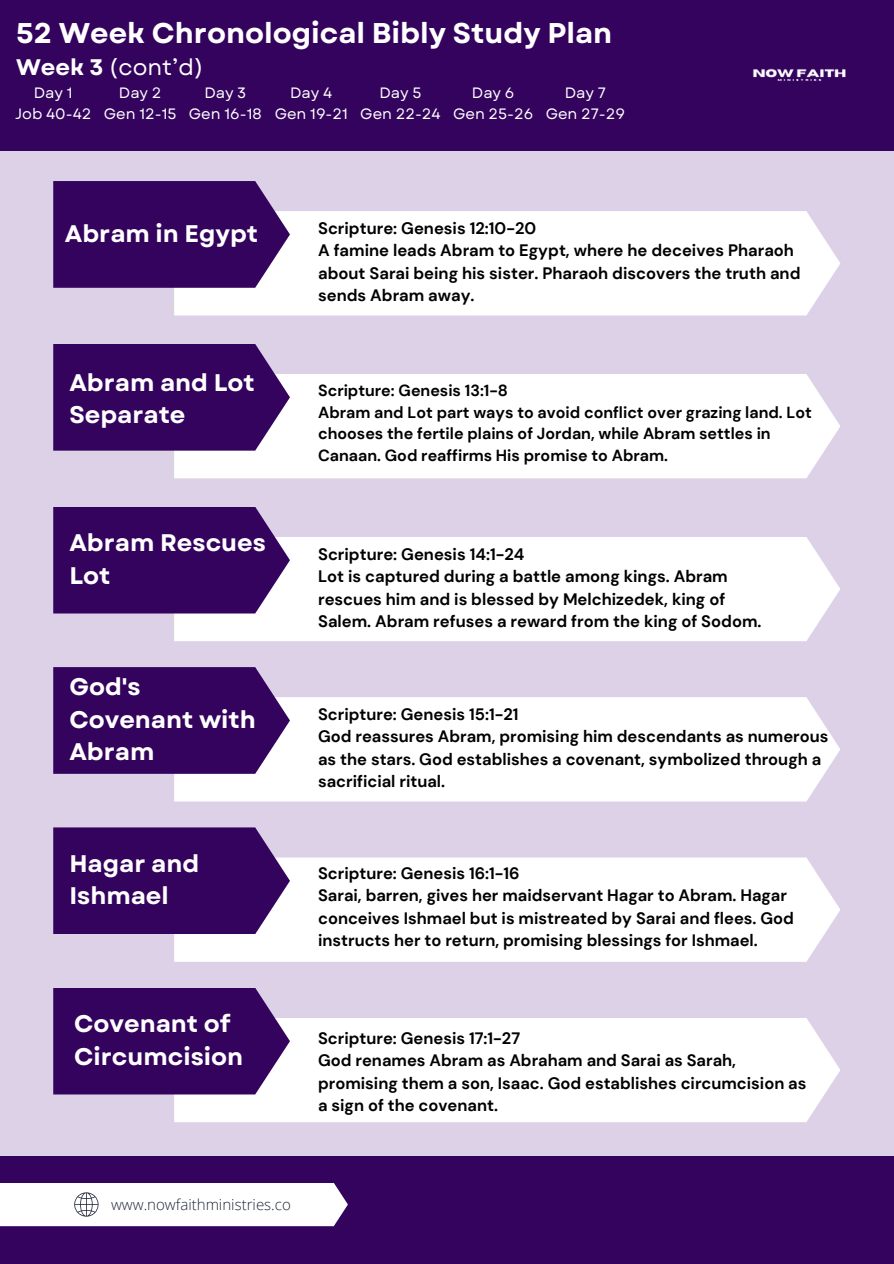
<style>
.page{position:relative;width:894px;height:1264px;background:#fff}
.page>*{position:absolute;margin:0;border:0;box-sizing:border-box;transform-origin:0 0}
.t1{font:700 28.5px "Garet";color:#fff}
.t2{font:700 24px/32.7px "Garet";color:#fff}
.t3{font:22.5px "Garet";color:#fff}
.t4{font:700 16.5px/22.5px "DM Sans";color:#000}
.t5{font:700 16.05px/21.3px "DM Sans";color:#000}
.t6{font:15px "Garet";color:#fff}
.t7{font:300 15px "Open Sans";color:#1f2839}
.s1{font-weight:700}
</style>
<div class="page">
<div style="left:0;top:0;width:893px;height:1263px;background:#ddd1e7"></div>
<div style="left:290px;top:211px;width:550px;height:104px;background:#fff"></div>
<svg style="left:53px;top:179px;width:237px;height:136px;background:#664186"></svg>
<div style="left:290px;top:374px;width:550px;height:104px;background:#fff"></div>
<svg style="left:53px;top:342px;width:237px;height:136px;background:#664186"></svg>
<div style="left:290px;top:537px;width:550px;height:104px;background:#fff"></div>
<svg style="left:53px;top:505px;width:237px;height:136px;background:#664186"></svg>
<div style="left:0;top:0;width:893px;height:150px;background:#34035e"></div>
<div style="left:0;top:1156px;width:893px;height:107px;background:#34035e"></div>
<div style="left:0;top:1183px;width:348px;height:43px;background:#fff"></div>
<div style="left:174px;top:697px;width:666px;height:104px;background:#fff"></div>
<svg style="left:53px;top:667px;width:237px;height:106px;background:#411368"></svg>
<div style="left:174px;top:857px;width:666px;height:104px;background:#fff"></div>
<svg style="left:53px;top:827px;width:237px;height:107px;background:#421469"></svg>
<div style="left:174px;top:1018px;width:666px;height:104px;background:#fff"></div>
<svg style="left:53px;top:988px;width:237px;height:106px;background:#411368"></svg>
<img style="left:753px;top:68px;width:93px;height:13px">
<p class="t1" style="left:16px;top:12px;width:597px">52 Week Chronological Bibly Study Plan</p>
<p class="t3" style="left:16px;top:51px;width:189px"><span class="s1">Week 3</span> (cont’d)</p>
<p class="t6" style="left:34px;top:82px;width:40px">Day 1</p>
<p class="t6" style="left:15px;top:103px;width:78px">Job 40-42</p>
<p class="t6" style="left:119px;top:82px;width:44px">Day 2</p>
<p class="t6" style="left:104px;top:103px;width:74px">Gen 12-15</p>
<p class="t6" style="left:204px;top:82px;width:44px">Day 3</p>
<h2 class="t6" style="left:189px;top:103px;width:74px">Gen 16-18</h2>
<h4 class="t6" style="left:290px;top:82px;width:44px">Day 4</h4>
<h2 class="t6" style="left:274px;top:103px;width:75px">Gen 19-21</h2>
<h4 class="t6" style="left:379px;top:82px;width:43px">Day 5</h4>
<h2 class="t6" style="left:360px;top:103px;width:82px">Gen 22-24</h2>
<h4 class="t6" style="left:472px;top:82px;width:44px">Day 6</h4>
<h2 class="t6" style="left:453px;top:103px;width:82px">Gen 25-26</h2>
<h4 class="t6" style="left:564px;top:82px;width:43px">Day 7</h4>
<h2 class="t6" style="left:545px;top:103px;width:81px">Gen 27-29</h2>
<p class="t2" style="left:65px;top:217px;width:195px">Abram in Egypt</p>
<p class="t2" style="left:69px;top:366px;width:187px">Abram and Lot<br>Separate</p>
<p class="t2" style="left:69px;top:526px;width:198px">Abram Rescues<br>Lot</p>
<p class="t2" style="left:69px;top:670px;width:188px">God's<br>Covenant with<br>Abram</p>
<p class="t2" style="left:69px;top:847px;width:131px">Hagar and<br>Ishmael</p>
<p class="t2" style="left:74px;top:1007px;width:170px">Covenant of<br>Circumcision</p>
<h3 class="t4" style="left:318px;top:217px;width:483px">Scripture: Genesis 12:10-20<br>A famine leads Abram to Egypt, where he deceives Pharaoh about Sarai being his sister. Pharaoh discovers the truth and sends Abram away.</h3>
<p class="t5" style="left:318px;top:380px;width:495px">Scripture: Genesis 13:1-8<br>Abram and Lot part ways to avoid conflict over grazing land. Lot chooses the fertile plains of Jordan, while Abram settles in Canaan. God reaffirms His promise to Abram.</p>
<p class="t4" style="left:318px;top:542px;width:445px">Scripture: Genesis 14:1-24<br>Lot is captured during a battle among kings. Abram rescues him and is blessed by Melchizedek, king of Salem. Abram refuses a reward from the king of Sodom.</p>
<h2 class="t4" style="left:318px;top:702px;width:511px">Scripture: Genesis 15:1-21<br>God reassures Abram, promising him descendants as numerous as the stars. God establishes a covenant, symbolized through a sacrificial ritual.</h2>
<h4 class="t4" style="left:318px;top:861px;width:477px">Scripture: Genesis 16:1-16<br>Sarai, barren, gives her maidservant Hagar to Abram. Hagar conceives Ishmael but is mistreated by Sarai and flees. God instructs her to return, promising blessings for Ishmael.</h4>
<h4 class="t4" style="left:318px;top:1026px;width:489px">Scripture: Genesis 17:1-27<br>God renames Abram as Abraham and Sarai as Sarah, promising them a son, Isaac. God establishes circumcision as a sign of the covenant.</h4>
<p class="t7" style="left:111px;top:1194px;width:181px">www.nowfaithministries.co</p>
</div>
